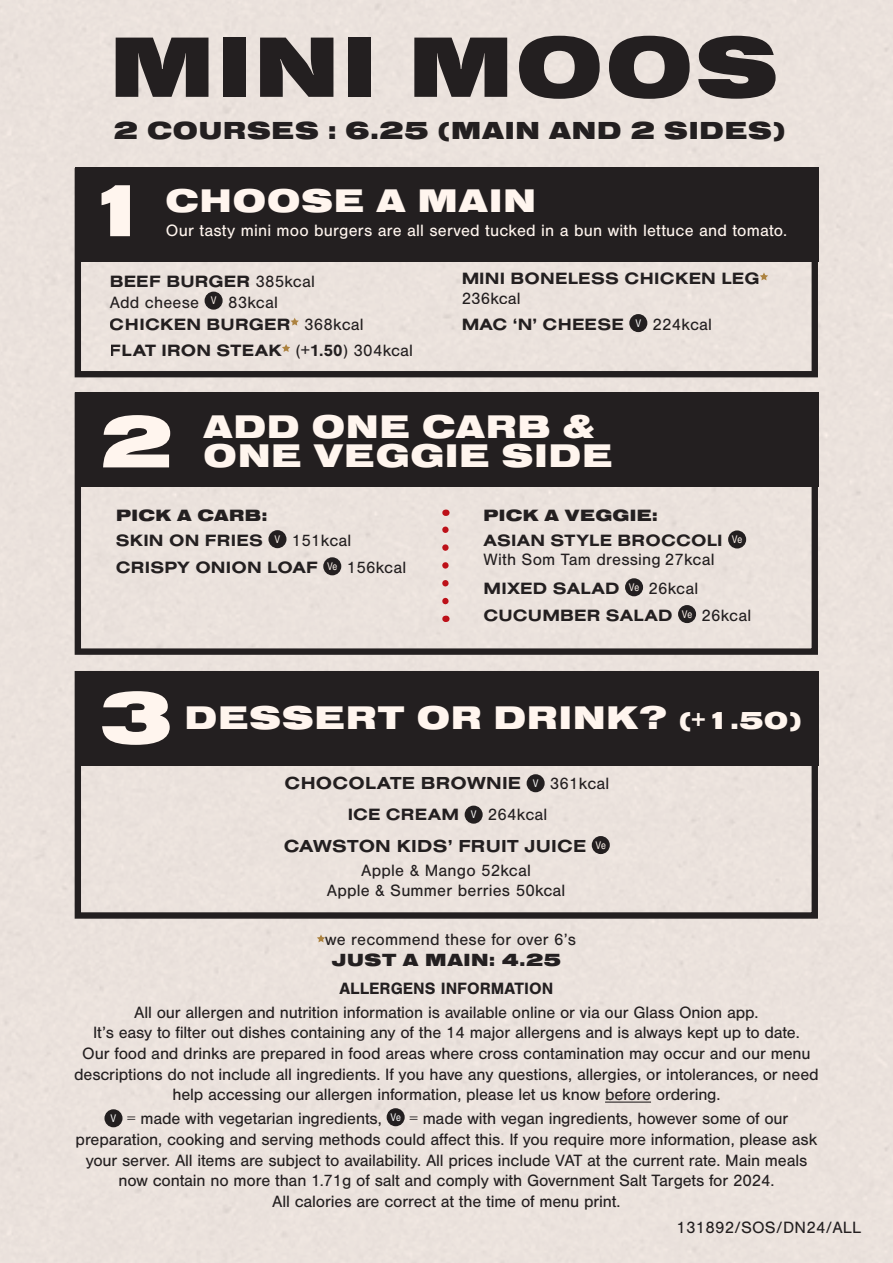
<style>
.page{position:relative;width:893px;height:1263px;background:#ebe2dd}
.page>*{position:absolute;margin:0;border:0;box-sizing:border-box;transform-origin:0 0}
.t1{font:900 88.8px "Nimbus San Ext";letter-spacing:.03em;color:#231f20}
.t2{font:900 76.35px "Nimbus San Ext";color:#fff5ee}
.t3{font:900 33.9px/29.7px "Nimbus San Ext";letter-spacing:.03em;color:#fff5ee}
.t4{font:900 25.65px "Nimbus San Ext";letter-spacing:.03em;color:#231f20}
.t5{font:900 18.3px "Nimbus San Ext";letter-spacing:.03em;color:#231f20}
.t6{font:700 18px "Nimbus San Ext";letter-spacing:.01em;color:#231f20}
.t7{font:16.95px/20.7px "Nimbus San";letter-spacing:-.01em;color:#231f20;text-align:center}
.t8{font:700 16.95px "Nimbus San Ext";letter-spacing:.01em;color:#231f20}
.t9{font:16.95px/20.7px "Nimbus San";letter-spacing:.01em;color:#231f20;text-align:center}
.t10{font:16.95px "Nimbus San";letter-spacing:.01em;color:#fff5ee}
.t11{font:900 16.95px "Nimbus San Ext";letter-spacing:.02em;color:#231f20}
.t12{font:700 16.95px "Nimbus San";color:#231f20}
.t13{font:10.65px "Nimbus San Con L";letter-spacing:-.025em;color:#fff5ee}
.t14{font:10.65px "Nimbus San Con L";color:#fff}
.s1{font-family:"Nimbus San";font-weight:400}
.s2{font-family:"Nimbus San"}
.s3{font-size:25.5px}
.s4{font-family:"Nimbus San Con L";font-weight:400;font-size:10.65px;color:#fff}
</style>
<div class="page">
<div style="left:75px;top:671px;width:743px;height:248px;border:6px solid #231f20"></div>
<div style="left:527px;top:774px;width:18px;height:18px;background:#231f20;border-radius:50%"></div>
<div style="left:75px;top:167px;width:743px;height:95px;background:#231f20"></div>
<div style="left:75px;top:168px;width:743px;height:209px;border:6px solid #231f20"></div>
<div style="left:75px;top:671px;width:743px;height:95px;background:#231f20"></div>
<div style="left:75px;top:392px;width:743px;height:263px;border:6px solid #231f20"></div>
<div style="left:75px;top:392px;width:743px;height:95px;background:#231f20"></div>
<hr style="left:605px;top:1101px;width:46px;height:1px;background:#231f20">
<div style="left:104px;top:1109px;width:19px;height:18px;background:#231f20;border-radius:50%"></div>
<div style="left:387px;top:1108px;width:18px;height:18px;background:#231f20;border-radius:50%"></div>
<div style="left:205px;top:292px;width:18px;height:18px;background:#231f20;border-radius:50%"></div>
<div style="left:465px;top:806px;width:18px;height:18px;background:#231f20;border-radius:50%"></div>
<svg style="left:291px;top:318px;width:8px;height:8px"></svg>
<svg style="left:760px;top:272px;width:8px;height:8px"></svg>
<svg style="left:282px;top:344px;width:8px;height:8px"></svg>
<svg style="left:317px;top:934px;width:8px;height:8px"></svg>
<svg style="left:442px;top:526px;width:7px;height:75px"></svg>
<div style="left:592px;top:836px;width:18px;height:18px;background:#231f20;border-radius:50%"></div>
<div style="left:629px;top:314px;width:18px;height:18px;background:#231f20;border-radius:50%"></div>
<div style="left:625px;top:578px;width:18px;height:18px;background:#231f20;border-radius:50%"></div>
<div style="left:678px;top:605px;width:18px;height:18px;background:#231f20;border-radius:50%"></div>
<div style="left:728px;top:530px;width:18px;height:18px;background:#231f20;border-radius:50%"></div>
<div style="left:268px;top:530px;width:18px;height:18px;background:#231f20;border-radius:50%"></div>
<div style="left:323px;top:557px;width:18px;height:18px;background:#231f20;border-radius:50%"></div>
<h1 class="t1" style="left:110px;top:17px;width:670px">MINI MOOS</h1>
<p class="t4" style="left:114px;top:116px;width:673px">2 COURSES : 6.25 (MAIN AND 2 SIDES)</p>
<p class="t2" style="left:81px;top:168px;width:74px">1</p>
<p class="t3" style="left:165px;top:186px;width:372px">CHOOSE A MAIN</p>
<p class="t10" style="left:166px;top:221px;width:623px">Our tasty mini moo burgers are all served tucked in a bun with lettuce and tomato.</p>
<p class="t8" style="left:110px;top:270px;width:207px">BEEF BURGER <span class="s1">385kcal</span></p>
<p class="t9" style="left:110px;top:292px;width:170px">Add cheese <sup>V</sup> 83kcal</p>
<p class="t8" style="left:110px;top:313px;width:256px">CHICKEN BURGER <span class="s1">368kcal</span></p>
<p class="t8" style="left:110px;top:339px;width:305px">FLAT IRON STEAK <span class="s1">(</span><span class="s2">+1.50</span><span class="s1">) 304kcal</span></p>
<p class="t8" style="left:461px;top:267px;width:300px">MINI BONELESS CHICKEN LEG</p>
<p class="t9" style="left:461px;top:288px;width:61px">236kcal</p>
<p class="t8" style="left:461px;top:313px;width:252px">MAC ‘N’ CHEESE <sup>V</sup> <span class="s1">224kcal</span></p>
<p class="t2" style="left:101px;top:399px;width:74px">2</p>
<p class="t3" style="left:204px;top:412px;width:410px">ADD ONE CARB &amp;<br>ONE VEGGIE SIDE</p>
<p class="t11" style="left:116px;top:506px;width:153px">PICK A CARB:</p>
<p class="t8" style="left:116px;top:529px;width:149px">SKIN ON FRIES</p>
<p class="t13" style="left:275px;top:532px;width:7px">V</p>
<p class="t9" style="left:292px;top:530px;width:61px">151kcal</p>
<p class="t8" style="left:116px;top:556px;width:204px">CRISPY ONION LOAF</p>
<p class="t13" style="left:327px;top:559px;width:12px">Ve</p>
<p class="t9" style="left:347px;top:557px;width:61px">156kcal</p>
<p class="t11" style="left:483px;top:506px;width:176px">PICK A VEGGIE:</p>
<p class="t8" style="left:483px;top:529px;width:241px">ASIAN STYLE BROCCOLI</p>
<p class="t13" style="left:732px;top:532px;width:12px">Ve</p>
<p class="t9" style="left:483px;top:550px;width:233px">With Som Tam dressing 27kcal</p>
<p class="t8" style="left:483px;top:577px;width:138px">MIXED SALAD</p>
<p class="t13" style="left:629px;top:580px;width:12px">Ve</p>
<p class="t7" style="left:648px;top:578px;width:51px">26kcal</p>
<p class="t8" style="left:483px;top:604px;width:191px">CUCUMBER SALAD</p>
<p class="t13" style="left:682px;top:606px;width:12px">Ve</p>
<p class="t7" style="left:701px;top:605px;width:51px">26kcal</p>
<p class="t2" style="left:100px;top:675px;width:74px">3</p>
<p class="t3" style="left:185px;top:703px;width:618px">DESSERT OR DRINK? <span class="s3">(+1.50)</span></p>
<p class="t6" style="left:285px;top:771px;width:238px">CHOCOLATE BROWNIE</p>
<p class="t14" style="left:533px;top:776px;width:7px">V</p>
<p class="t9" style="left:550px;top:773px;width:61px">361kcal</p>
<p class="t8" style="left:347px;top:803px;width:201px">ICE CREAM <span class="s4">V</span> <span class="s1">264kcal</span></p>
<p class="t6" style="left:284px;top:834px;width:304px">CAWSTON KIDS’ FRUIT JUICE</p>
<p class="t13" style="left:596px;top:837px;width:12px">Ve</p>
<p class="t9" style="left:327px;top:860px;width:240px">Apple &amp; Mango 52kcal<br>Apple &amp; Summer berries 50kcal</p>
<p class="t9" style="left:325px;top:930px;width:252px">we recommend these for over 6’s</p>
<p class="t5" style="left:332px;top:950px;width:231px">JUST A MAIN: 4.25</p>
<p class="t12" style="left:339px;top:979px;width:215px">ALLERGENS INFORMATION</p>
<p class="t7" style="left:74px;top:1002px;width:746px">All our allergen and nutrition information is available online or via our Glass Onion app.<br>It’s easy to filter out dishes containing any of the 14 major allergens and is always kept up to date.<br>Our food and drinks are prepared in food areas where cross contamination may occur and our menu descriptions do not include all ingredients. If you have any questions, allergies, or intolerances, or need help accessing our allergen information, please let us know before ordering.</p>
<p class="t14" style="left:111px;top:1111px;width:7px">V</p>
<p class="t7" style="left:127px;top:1108px;width:256px">= made with vegetarian ingredients,</p>
<p class="t14" style="left:390px;top:1109px;width:12px">Ve</p>
<p class="t7" style="left:409px;top:1108px;width:381px">= made with vegan ingredients, however some of our</p>
<p class="t7" style="left:76px;top:1129px;width:743px">preparation, cooking and serving methods could affect this. If you require more information, please ask</p>
<p class="t7" style="left:86px;top:1150px;width:723px">your server. All items are subject to availability. All prices include VAT at the current rate. Main meals</p>
<p class="t7" style="left:118px;top:1170px;width:658px">now contain no more than 1.71g of salt and comply with Government Salt Targets for 2024.</p>
<p class="t7" style="left:272px;top:1191px;width:350px">All calories are correct at the time of menu print.</p>
<p class="t9" style="left:676px;top:1217px;width:187px">131892/SOS/DN24/ALL</p>
</div>
